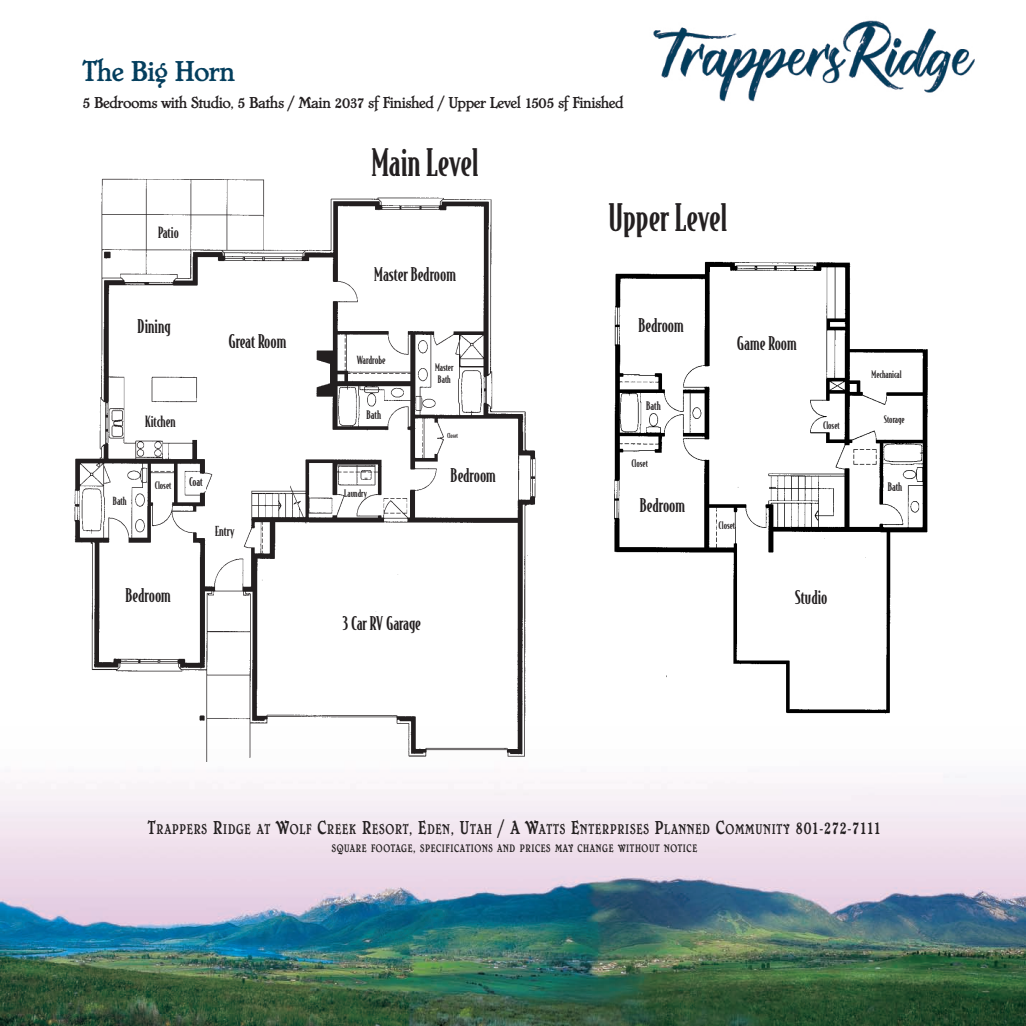
<style>
.page{position:relative;width:1026px;height:1026px;background:#fff}
.page>*{position:absolute;margin:0;border:0;box-sizing:border-box;transform-origin:0 0}
.t1{font:500 36px "Bodega Serif";color:#231f20}
.t2{font:30px "Chesterfield Ant D";letter-spacing:-.025em;color:#043e5d}
.t3{font:500 18px "Bodega Serif";color:#231f20}
.t4{font:16.5px "Chesterfield Ant D";letter-spacing:-.03em;color:#231f20}
.t5{font:14.7px "Chesterfield Ant D";letter-spacing:.065em;color:#231f20;scale:.8 1}
.t6{font:500 14.7px "Bodega Serif";color:#231f20}
.t7{font:500 13.05px "Bodega Serif";color:#231f20}
.t8{font:500 11.55px "Bodega Serif";color:#231f20}
.t9{font:11.25px "Chesterfield Ant D";letter-spacing:.065em;color:#231f20;scale:.8 1}
.t10{font:500 11.25px "Bodega Serif";color:#231f20}
.t11{font:500 10.65px "Bodega Serif";color:#231f20}
.t12{font:500 9.9px/11.9px "Bodega Serif";color:#231f20}
.t13{font:500 6.6px "Bodega Serif";color:#231f20}
.s1{font-size:19.5px}
.s2{font-size:15px}
</style>
<div class="page">
<img style="left:0;top:776px;width:1026px;height:250px">
<img style="left:614px;top:261px;width:314px;height:453px">
<img style="left:74px;top:178px;width:462px;height:584px">
<div style="left:366px;top:265px;width:98px;height:21px;background:#fff"></div>
<div style="left:207px;top:332px;width:100px;height:26px;background:#fff"></div>
<div style="left:119px;top:317px;width:70px;height:28px;background:#fff"></div>
<div style="left:445px;top:431px;width:26px;height:12px;background:#fff"></div>
<div style="left:210px;top:524px;width:30px;height:18px;background:#fff"></div>
<div style="left:152px;top:225px;width:33px;height:20px;background:#fff"></div>
<div style="left:350px;top:354px;width:42px;height:14px;background:#fff"></div>
<div style="left:434px;top:361px;width:21px;height:26px;background:#fff"></div>
<div style="left:141px;top:413px;width:39px;height:19px;background:#fff"></div>
<div style="left:110px;top:586px;width:77px;height:24px;background:#fff"></div>
<div style="left:441px;top:466px;width:64px;height:26px;background:#fff"></div>
<div style="left:285px;top:614px;width:194px;height:71px;background:#fff"></div>
<div style="left:187px;top:476px;width:18px;height:15px;background:#fff"></div>
<div style="left:877px;top:414px;width:34px;height:16px;background:#fff"></div>
<div style="left:870px;top:368px;width:34px;height:14px;background:#fff"></div>
<div style="left:631px;top:496px;width:60px;height:22px;background:#fff"></div>
<div style="left:756px;top:588px;width:107px;height:34px;background:#fff"></div>
<div style="left:627px;top:316px;width:68px;height:25px;background:#fff"></div>
<div style="left:728px;top:334px;width:78px;height:29px;background:#fff"></div>
<img style="left:653px;top:20px;width:322px;height:82px">
<h2 class="t2" style="left:82px;top:53px;width:154px">The Big Horn</h2>
<p class="t4" style="left:82px;top:92px;width:543px">5 Bedrooms with Studio, 5 Baths / Main 2037 sf Finished / Upper Level 1505 sf Finished</p>
<h1 class="t1" style="left:371px;top:142px;width:109px">Main Level</h1>
<p class="t6" style="left:158px;top:224px;width:22px">Patio</p>
<h1 class="t1" style="left:608px;top:198px;width:121px">Upper Level</h1>
<p class="t3" style="left:374px;top:264px;width:83px">Master Bedroom</p>
<p class="t3" style="left:138px;top:316px;width:35px">Dining</p>
<p class="t3" style="left:228px;top:331px;width:60px">Great Room</p>
<p class="t3" style="left:639px;top:316px;width:47px">Bedroom</p>
<p class="t3" style="left:737px;top:333px;width:61px">Game Room</p>
<p class="t11" style="left:357px;top:354px;width:30px">Wardrobe</p>
<p class="t12" style="left:435px;top:362px;width:20px">Master<br>Bath</p>
<p class="t12" style="left:872px;top:368px;width:32px">Mechanical</p>
<p class="t6" style="left:145px;top:413px;width:32px">Kitchen</p>
<p class="t10" style="left:367px;top:409px;width:16px">Bath</p>
<p class="t10" style="left:646px;top:399px;width:16px">Bath</p>
<p class="t12" style="left:823px;top:419px;width:18px">Closet</p>
<p class="t12" style="left:884px;top:414px;width:22px">Storage</p>
<p class="t13" style="left:447px;top:432px;width:12px">Closet</p>
<p class="t11" style="left:113px;top:495px;width:15px">Bath</p>
<p class="t12" style="left:155px;top:480px;width:18px">Closet</p>
<p class="t8" style="left:189px;top:476px;width:15px">Coat</p>
<p class="t12" style="left:344px;top:487px;width:24px">Laundry</p>
<p class="t3" style="left:451px;top:466px;width:47px">Bedroom</p>
<p class="t12" style="left:631px;top:457px;width:18px">Closet</p>
<p class="t3" style="left:640px;top:495px;width:47px">Bedroom</p>
<p class="t10" style="left:888px;top:480px;width:16px">Bath</p>
<p class="t7" style="left:215px;top:524px;width:21px">Entry</p>
<p class="t12" style="left:719px;top:520px;width:18px">Closet</p>
<p class="t3" style="left:126px;top:585px;width:47px">Bedroom</p>
<p class="t3" style="left:795px;top:588px;width:34px">Studio</p>
<p class="t3" style="left:343px;top:613px;width:80px">3 Car RV Garage</p>
<p class="t5" style="left:148px;top:820px;width:918px"><span class="s1">T</span>RAPPERS <span class="s1">R</span>IDGE AT <span class="s1">W</span>OLF <span class="s1">C</span>REEK <span class="s1">R</span>ESORT<span class="s1">, E</span>DEN<span class="s1">, U</span>TAH <span class="s1">/ A W</span>ATTS <span class="s1">E</span>NTERPRISES <span class="s1">P</span>LANNED <span class="s1">C</span>OMMUNITY <span class="s1">801-272-7111</span></p>
<p class="t9" style="left:332px;top:842px;width:458px">SQUARE FOOTAGE<span class="s2">,</span> SPECIFICATIONS AND PRICES MAY CHANGE WITHOUT NOTICE</p>
</div>
